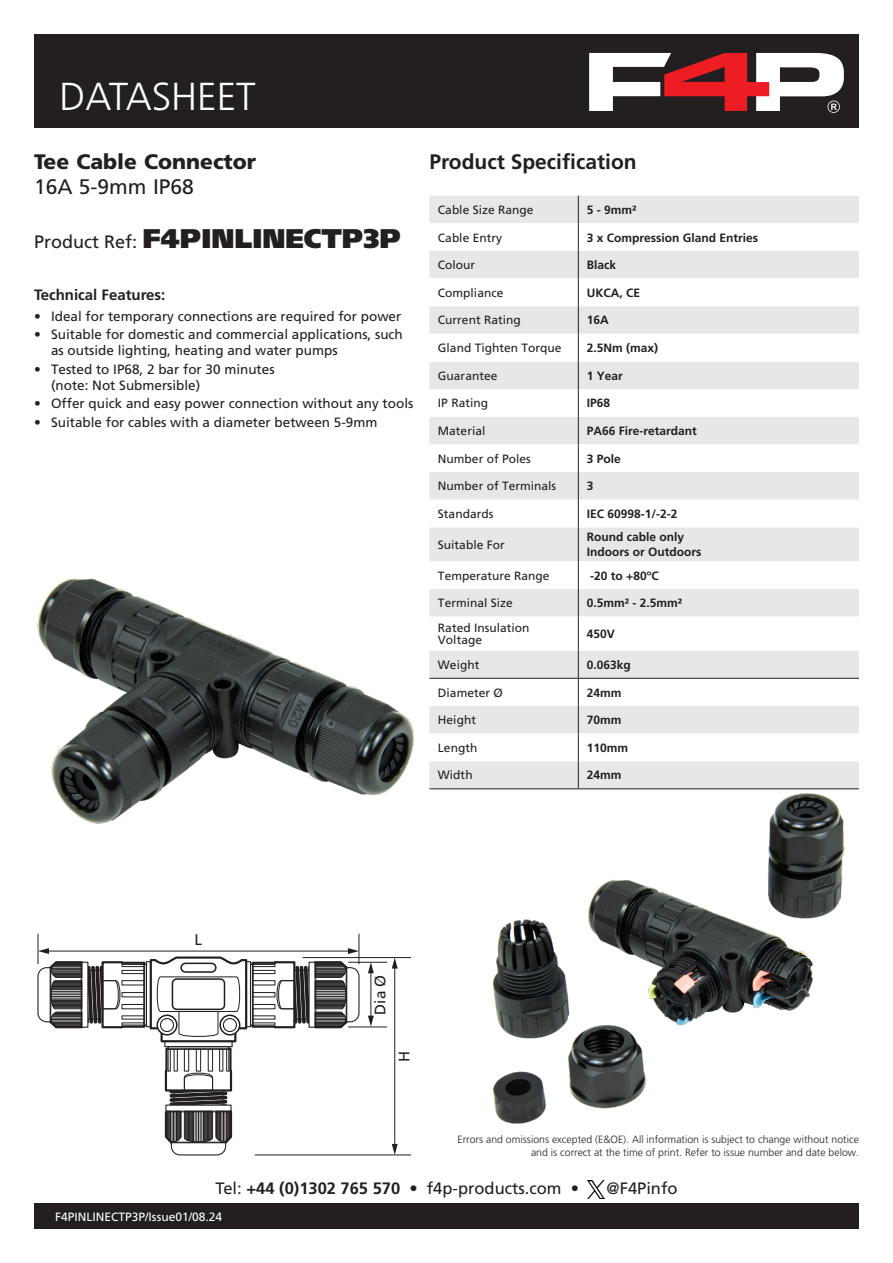
<style>
.page{position:relative;width:893px;height:1263px;background:#fff}
.page>*{position:absolute;margin:0;border:0;box-sizing:border-box;transform-origin:0 0}
.t1{font:300 39px "Frutiger LT Std";color:#fff}
.t2{font:900 27px "Frutiger LT Std";color:#231f20}
.t3{font:700 21px "Frutiger LT Std";color:#231f20}
.t4{font:900 21px "Frutiger LT Std";color:#231f20}
.t5{font:21px "Frutiger LT Std";color:#231f20}
.t6{font:16.5px "Frutiger LT Std";color:#231f20}
.t7{font:15.3px "Frutiger LT Std";color:#231f20}
.t8{font:700 15px "Frutiger LT Std";color:#231f20}
.t9{font:13.5px/16.2px "Frutiger LT Std";color:#231f20}
.t10{font:12px/12px "Frutiger LT Std";color:#231f20}
.t11{font:700 12px/15px "Frutiger LT Std";color:#231f20}
.t12{font:12px "Frutiger LT Std";color:#fff}
.t13{font:300 10.5px/12.6px "Frutiger LT Std";color:#231f20;text-align:right}
.s1{font-weight:400;font-size:18px}
.s2{font-weight:700}
</style>
<div class="page">
<div style="left:34px;top:1203px;width:825px;height:26px;background:#231f20"></div>
<div style="left:34px;top:34px;width:825px;height:94px;background:#231f20"></div>
<svg style="left:589px;top:53px;width:255px;height:60px"></svg>
<img style="left:37px;top:578px;width:377px;height:246px">
<img style="left:479px;top:789px;width:378px;height:335px">
<hr style="left:348px;top:1026px;width:39px;height:1px;background:#231f20">
<hr style="left:348px;top:962px;width:39px;height:1px;background:#231f20">
<hr style="left:370px;top:971px;width:1px;height:47px;background:#231f20">
<svg style="left:368px;top:962px;width:6px;height:11px"></svg>
<svg style="left:368px;top:1016px;width:6px;height:11px"></svg>
<hr style="left:303px;top:957px;width:108px;height:1px;background:#231f20">
<hr style="left:255px;top:1154px;width:156px;height:1px;background:#231f20">
<hr style="left:394px;top:966px;width:1px;height:180px;background:#231f20">
<svg style="left:392px;top:957px;width:6px;height:11px"></svg>
<svg style="left:392px;top:1144px;width:6px;height:11px"></svg>
<hr style="left:38px;top:934px;width:1px;height:30px;background:#231f20">
<hr style="left:359px;top:934px;width:1px;height:30px;background:#231f20">
<svg style="left:37px;top:948px;width:323px;height:207px"></svg>
<svg style="left:157px;top:1015px;width:20px;height:20px"></svg>
<div style="left:156px;top:1014px;width:22px;height:21px;border:2px solid #231f20;border-radius:50%"></div>
<div style="left:160px;top:1018px;width:14px;height:14px;border:1px solid #231f20;border-radius:50%"></div>
<svg style="left:220px;top:1015px;width:20px;height:20px"></svg>
<div style="left:219px;top:1014px;width:21px;height:21px;border:2px solid #231f20;border-radius:50%"></div>
<div style="left:223px;top:1018px;width:14px;height:14px;border:1px solid #231f20;border-radius:50%"></div>
<div style="left:429px;top:196px;width:430px;height:592px;background:#e6e7e9"></div>
<svg style="left:429px;top:223px;width:430px;height:538px"></svg>
<hr style="left:578px;top:527px;width:1px;height:34px;background:#231f20">
<svg style="left:578px;top:561px;width:1px;height:56px"></svg>
<hr style="left:578px;top:617px;width:1px;height:34px;background:#231f20">
<svg style="left:578px;top:196px;width:1px;height:331px"></svg>
<hr style="left:429px;top:678px;width:149px;height:1px;background:#231f20">
<hr style="left:578px;top:678px;width:281px;height:1px;background:#231f20">
<hr style="left:429px;top:788px;width:149px;height:1px;background:#231f20">
<hr style="left:578px;top:788px;width:281px;height:1px;background:#231f20">
<svg style="left:578px;top:651px;width:1px;height:137px"></svg>
<img style="left:587px;top:1180px;width:18px;height:18px">
<h1 class="t1" style="left:60px;top:75px;width:198px">DATASHEET</h1>
<h3 class="t4" style="left:34px;top:149px;width:224px">Tee Cable Connector</h3>
<h3 class="t3" style="left:429px;top:149px;width:209px">Product Specification</h3>
<h3 class="t5" style="left:34px;top:174px;width:161px">16A 5-9mm IP68</h3>
<h2 class="t2" style="left:34px;top:222px;width:368px"><span class="s1">Product Ref:</span> F4PINLINECTP3P</h2>
<p class="t10" style="left:438px;top:204px;width:97px">Cable Size Range</p>
<p class="t11" style="left:587px;top:202px;width:51px">5 - 9mm²</p>
<p class="t10" style="left:438px;top:231px;width:66px">Cable Entry</p>
<p class="t11" style="left:587px;top:230px;width:173px">3 x Compression Gland Entries</p>
<p class="t10" style="left:438px;top:259px;width:39px">Colour</p>
<p class="t11" style="left:587px;top:258px;width:31px">Black</p>
<p class="t10" style="left:438px;top:287px;width:67px">Compliance</p>
<p class="t11" style="left:587px;top:285px;width:55px">UKCA, CE</p>
<p class="t10" style="left:438px;top:314px;width:84px">Current Rating</p>
<p class="t11" style="left:587px;top:313px;width:24px">16A</p>
<p class="t10" style="left:438px;top:342px;width:125px">Gland Tighten Torque</p>
<p class="t11" style="left:587px;top:340px;width:73px">2.5Nm (max)</p>
<p class="t10" style="left:438px;top:370px;width:61px">Guarantee</p>
<p class="t11" style="left:587px;top:368px;width:38px">1 Year</p>
<p class="t10" style="left:438px;top:397px;width:52px">IP Rating</p>
<p class="t11" style="left:587px;top:396px;width:25px">IP68</p>
<p class="t10" style="left:438px;top:425px;width:49px">Material</p>
<p class="t11" style="left:587px;top:423px;width:112px">PA66 Fire-retardant</p>
<p class="t10" style="left:438px;top:453px;width:94px">Number of Poles</p>
<p class="t11" style="left:587px;top:451px;width:36px">3 Pole</p>
<p class="t10" style="left:438px;top:480px;width:120px">Number of Terminals</p>
<p class="t11" style="left:587px;top:479px;width:8px">3</p>
<p class="t10" style="left:438px;top:508px;width:57px">Standards</p>
<p class="t11" style="left:587px;top:506px;width:92px">IEC 60998-1/-2-2</p>
<p class="t10" style="left:438px;top:539px;width:68px">Suitable For</p>
<p class="t11" style="left:587px;top:530px;width:116px">Round cable only<br>Indoors or Outdoors</p>
<p class="t10" style="left:438px;top:569px;width:113px">Temperature Range</p>
<p class="t11" style="left:590px;top:568px;width:70px">-20 to +80ºC</p>
<p class="t10" style="left:438px;top:597px;width:76px">Terminal Size</p>
<p class="t11" style="left:587px;top:596px;width:97px">0.5mm² - 2.5mm²</p>
<p class="t10" style="left:438px;top:622px;width:93px">Rated Insulation<br>Voltage</p>
<p class="t11" style="left:587px;top:626px;width:30px">450V</p>
<p class="t10" style="left:438px;top:659px;width:43px">Weight</p>
<p class="t11" style="left:587px;top:657px;width:46px">0.063kg</p>
<p class="t10" style="left:438px;top:687px;width:66px">Diameter Ø</p>
<p class="t11" style="left:587px;top:685px;width:36px">24mm</p>
<p class="t10" style="left:438px;top:714px;width:40px">Height</p>
<p class="t11" style="left:587px;top:713px;width:36px">70mm</p>
<p class="t10" style="left:438px;top:742px;width:41px">Length</p>
<p class="t11" style="left:587px;top:740px;width:43px">110mm</p>
<p class="t10" style="left:438px;top:769px;width:36px">Width</p>
<p class="t11" style="left:587px;top:768px;width:36px">24mm</p>
<p class="t8" style="left:34px;top:286px;width:133px">Technical Features:</p>
<p class="t9" style="left:34px;top:308px;width:369px">• Ideal for temporary connections are required for power</p>
<p class="t9" style="left:51px;top:326px;width:353px;text-indent:-17px">• Suitable for domestic and commercial applications, such as outside lighting, heating and water pumps</p>
<p class="t9" style="left:51px;top:361px;width:225px;text-indent:-17px">• Tested to IP68, 2 bar for 30 minutes (note: Not Submersible)</p>
<p class="t9" style="left:34px;top:395px;width:381px">• Offer quick and easy power connection without any tools</p>
<p class="t9" style="left:34px;top:414px;width:345px">• Suitable for cables with a diameter between 5-9mm</p>
<p class="t7" style="left:195px;top:931px;width:9px">L</p>
<p class="t7" style="left:371px;top:1014px;width:41px;rotate:-90deg">Dia Ø</p>
<p class="t7" style="left:395px;top:1062px;width:13px;rotate:-90deg">H</p>
<p class="t13" style="left:458px;top:1133px;width:403px">Errors and omissions excepted (E&amp;OE). All information is subject to change without notice and is correct at the time of print. Refer to issue number and date below.</p>
<p class="t6" style="left:215px;top:1179px;width:365px">Tel: <span class="s2">+44 (0)1302 765 570</span> • f4p-products.com •</p>
<p class="t6" style="left:607px;top:1179px;width:72px">@F4Pinfo</p>
<p class="t12" style="left:55px;top:1210px;width:168px">F4PINLINECTP3P/Issue01/08.24</p>
</div>
